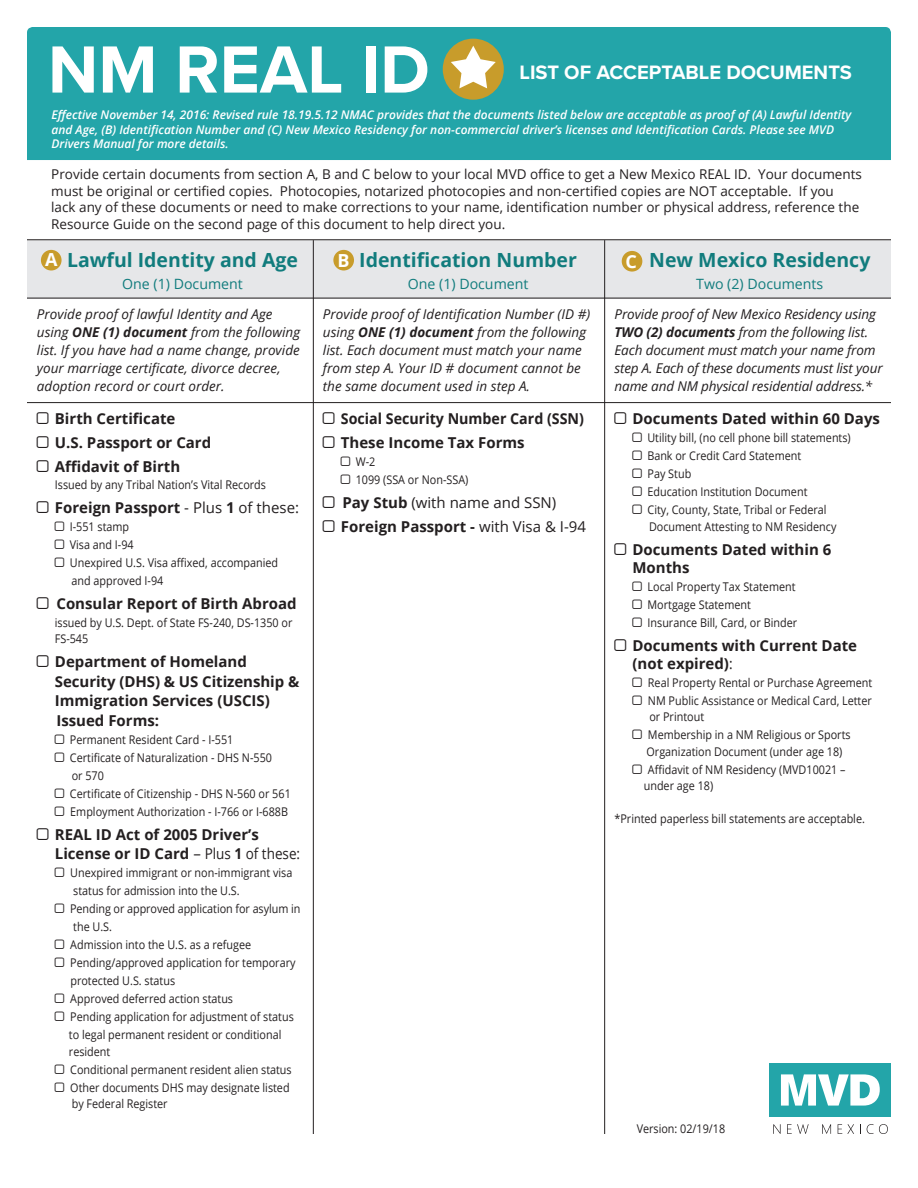
<style>
.page{position:relative;width:918px;height:1188px;background:#fff}
.page>*{position:absolute;margin:0;border:0;box-sizing:border-box;transform-origin:0 0}
.t1{font:700 69.15px "Proxima Nova";color:#fff}
.t2{font:700 20.1px "Proxima Nova";color:#fff}
.t3{font:700 19.5px "Open Sans";color:#117c7d}
.t4{font:700 18px "Open Sans";color:#fff}
.t5{font:700 15px/19.5px "Open Sans";color:#231f20}
.t6{font:700 15px "Open Sans";color:#231f20;scale:.95 1}
.t7{font:15px "Open Sans";color:#231f20}
.t8{font:14.1px "Open Sans";color:#117c7d}
.t9{font:italic 13.5px/18px "Open Sans";color:#231f20}
.t10{font:13.5px/16.5px "Open Sans";color:#231f20}
.t11{font:12px/18px "Open Sans";color:#231f20;scale:.9 1}
.t12{font:italic 600 12px/14.4px "Open Sans";color:#fff}
.s1{font-weight:700}
.s2{font-weight:400}
</style>
<div class="page">
<div style="left:27px;top:240px;width:863px;height:58px;background:#e6e7e9"></div>
<div style="left:27px;top:27px;width:864px;height:133px;background:#23a5a9"></div>
<hr style="left:604px;top:240px;width:1px;height:894px;background:#231f20">
<hr style="left:313px;top:240px;width:1px;height:894px;background:#231f20">
<svg style="left:773px;top:1124px;width:8px;height:10px"></svg>
<svg style="left:787px;top:1124px;width:22px;height:10px"></svg>
<svg style="left:822px;top:1124px;width:9px;height:10px"></svg>
<svg style="left:838px;top:1124px;width:16px;height:10px"></svg>
<svg style="left:867px;top:1124px;width:6px;height:10px"></svg>
<svg style="left:879px;top:1124px;width:9px;height:10px"></svg>
<div style="left:770px;top:1063px;width:121px;height:54px;background:#23a5a9"></div>
<svg style="left:781px;top:1074px;width:99px;height:32px"></svg>
<div style="left:443px;top:39px;width:61px;height:61px;background:#c89c2b;border-radius:50%"></div>
<svg style="left:451px;top:46px;width:45px;height:42px"></svg>
<div style="left:41px;top:250px;width:21px;height:21px;background:#c89c2b;border-radius:50%"></div>
<div style="left:333px;top:250px;width:21px;height:21px;background:#c89c2b;border-radius:50%"></div>
<div style="left:622px;top:251px;width:20px;height:21px;background:#c89c2b;border-radius:50%"></div>
<hr style="left:27px;top:239px;width:864px;height:1px;background:#231f20">
<hr style="left:27px;top:298px;width:864px;height:1px;background:#231f20">
<hr style="left:27px;top:402px;width:864px;height:1px;background:#231f20">
<p class="t1" style="left:48px;top:28px;width:383px">NM REAL ID</p>
<p class="t2" style="left:519px;top:61px;width:334px">LIST OF ACCEPTABLE DOCUMENTS</p>
<p class="t12" style="left:51px;top:108px;width:801px">Effective November 14, 2016: Revised rule 18.19.5.12 NMAC provides that the documents listed below are acceptable as proof of (A) Lawful Identity and Age, (B) Identification Number and (C) New Mexico Residency for non-commercial driver’s licenses and Identification Cards. Please see MVD<br>Drivers Manual for more details.</p>
<p class="t10" style="left:51px;top:166px;width:812px">Provide certain documents from section A, B and C below to your local MVD office to get a New Mexico REAL ID. Your documents must be original or certified copies. Photocopies, notarized photocopies and non-certified copies are NOT acceptable. If you<br>lack any of these documents or need to make corrections to your name, identification number or physical address, reference the Resource Guide on the second page of this document to help direct you.</p>
<p class="t3" style="left:67px;top:246px;width:233px">Lawful Identity and Age</p>
<p class="t8" style="left:122px;top:274px;width:122px">One (1) Document</p>
<p class="t3" style="left:359px;top:246px;width:219px">Identification Number</p>
<p class="t8" style="left:408px;top:274px;width:122px">One (1) Document</p>
<p class="t4" style="left:45px;top:247px;width:14px">A</p>
<p class="t4" style="left:338px;top:247px;width:14px">B</p>
<p class="t4" style="left:625px;top:248px;width:13px">C</p>
<p class="t3" style="left:649px;top:246px;width:223px">New Mexico Residency</p>
<p class="t8" style="left:696px;top:274px;width:129px">Two (2) Documents</p>
<p class="t9" style="left:37px;top:305px;width:265px">Provide proof of lawful Identity and Age using <span class="s1">ONE (1) document</span> from the following list. If you have had a name change, provide your marriage certificate, divorce decree, adoption record or court order.</p>
<p class="t5" style="left:55px;top:409px;width:122px">Birth Certificate</p>
<p class="t5" style="left:55px;top:433px;width:158px">U.S. Passport or Card</p>
<p class="t5" style="left:55px;top:457px;width:127px">Affidavit of Birth</p>
<p class="t11" style="left:55px;top:475px;width:236px">Issued by any Tribal Nation’s Vital Records</p>
<p class="t5" style="left:55px;top:497px;width:246px">Foreign Passport <span class="s2">- Plus</span> 1 <span class="s2">of these:</span></p>
<p class="t11" style="left:70px;top:517px;width:68px">I-551 stamp</p>
<p class="t11" style="left:70px;top:535px;width:73px">Visa and I-94</p>
<p class="t11" style="left:70px;top:553px;width:233px">Unexpired U.S. Visa affixed, accompanied and approved I-94</p>
<p class="t5" style="left:56px;top:593px;width:242px">Consular Report of Birth Abroad</p>
<p class="t11" style="left:55px;top:614px;width:265px;line-height:16.5px">issued by U.S. Dept. of State FS-240, DS-1350 or<br>FS-545</p>
<p class="t5" style="left:55px;top:652px;width:246px">Department of Homeland<br>Security (DHS) &amp; US Citizenship &amp;<br>Immigration Services (USCIS)<br>Issued Forms:</p>
<p class="t11" style="left:70px;top:730px;width:183px">Permanent Resident Card - I-551</p>
<p class="t11" style="left:70px;top:748px;width:226px">Certificate of Naturalization - DHS N-550 or 570</p>
<p class="t11" style="left:70px;top:784px;width:247px">Certificate of Citizenship - DHS N-560 or 561</p>
<p class="t11" style="left:70px;top:802px;width:243px">Employment Authorization - I-766 or I-688B</p>
<p class="t5" style="left:55px;top:824px;width:247px">REAL ID Act of 2005 Driver’s<br>License or ID Card <span class="s2">– Plus</span> 1 <span class="s2">of these:</span></p>
<p class="t11" style="left:70px;top:863px;width:248px">Unexpired immigrant or non-immigrant visa status for admission into the U.S.</p>
<p class="t11" style="left:70px;top:899px;width:257px">Pending or approved application for asylum in the U.S.</p>
<p class="t11" style="left:70px;top:935px;width:203px">Admission into the U.S. as a refugee</p>
<p class="t11" style="left:70px;top:953px;width:252px">Pending/approved application for temporary protected U.S. status</p>
<p class="t11" style="left:70px;top:989px;width:182px">Approved deferred action status</p>
<p class="t11" style="left:69px;top:1007px;width:251px">Pending application for adjustment of status to legal permanent resident or conditional</p>
<p class="t11" style="left:69px;top:1042px;width:48px">resident</p>
<p class="t11" style="left:70px;top:1060px;width:248px">Conditional permanent resident alien status</p>
<p class="t11" style="left:70px;top:1079px;width:245px;line-height:16.5px">Other documents DHS may designate listed by Federal Register</p>
<p class="t9" style="left:323px;top:305px;width:269px">Provide proof of Identification Number (ID #) using <span class="s1">ONE (1) document</span> from the following list. Each document must match your name from step A. Your ID # document cannot be the same document used in step A.</p>
<p class="t9" style="left:615px;top:305px;width:270px">Provide proof of New Mexico Residency using <span class="s1">TWO (2) documents</span> from the following list.<br>Each document must match your name from step A. Each of these documents must list your name and NM physical residential address.*</p>
<p class="t6" style="left:341px;top:408px;width:257px">Social Security Number Card (SSN)</p>
<p class="t5" style="left:341px;top:433px;width:185px">These Income Tax Forms</p>
<p class="t11" style="left:356px;top:452px;width:23px">W-2</p>
<p class="t11" style="left:356px;top:470px;width:127px">1099 (SSA or Non-SSA)</p>
<p class="t7" style="left:342px;top:492px;width:215px"><span class="s1">Pay Stub</span> (with name and SSN)</p>
<p class="t5" style="left:341px;top:517px;width:247px">Foreign Passport - <span class="s2">with Visa &amp; I-94</span></p>
<p class="t5" style="left:633px;top:409px;width:249px">Documents Dated within 60 Days</p>
<p class="t11" style="left:647px;top:428px;width:228px">Utility bill, (no cell phone bill statements)</p>
<p class="t11" style="left:647px;top:446px;width:173px">Bank or Credit Card Statement</p>
<p class="t11" style="left:648px;top:464px;width:50px">Pay Stub</p>
<p class="t11" style="left:648px;top:482px;width:179px">Education Institution Document</p>
<p class="t11" style="left:648px;top:501px;width:211px;line-height:16.5px">City, County, State, Tribal or Federal<br>Document Attesting to NM Residency</p>
<p class="t5" style="left:633px;top:540px;width:200px;line-height:18px">Documents Dated within 6<br>Months</p>
<p class="t11" style="left:648px;top:577px;width:166px">Local Property Tax Statement</p>
<p class="t11" style="left:648px;top:595px;width:116px">Mortgage Statement</p>
<p class="t11" style="left:648px;top:613px;width:168px">Insurance Bill, Card, or Binder</p>
<p class="t5" style="left:633px;top:636px;width:226px;line-height:18px">Documents with Current Date (not expired)<span class="s2">:</span></p>
<p class="t11" style="left:648px;top:673px;width:251px">Real Property Rental or Purchase Agreement</p>
<p class="t11" style="left:648px;top:692px;width:250px;line-height:16.5px">NM Public Assistance or Medical Card, Letter or Printout</p>
<p class="t11" style="left:647px;top:726px;width:228px;line-height:16.5px">Membership in a NM Religious or Sports<br>Organization Document (under age 18)</p>
<p class="t11" style="left:644px;top:761px;width:226px;line-height:16.5px;text-indent:4px">Affidavit of NM Residency (MVD10021 – under age 18)</p>
<p class="t11" style="left:615px;top:809px;width:280px">*Printed paperless bill statements are acceptable.</p>
<p class="t11" style="left:637px;top:1119px;width:100px">Version: 02/19/18</p>
</div>
